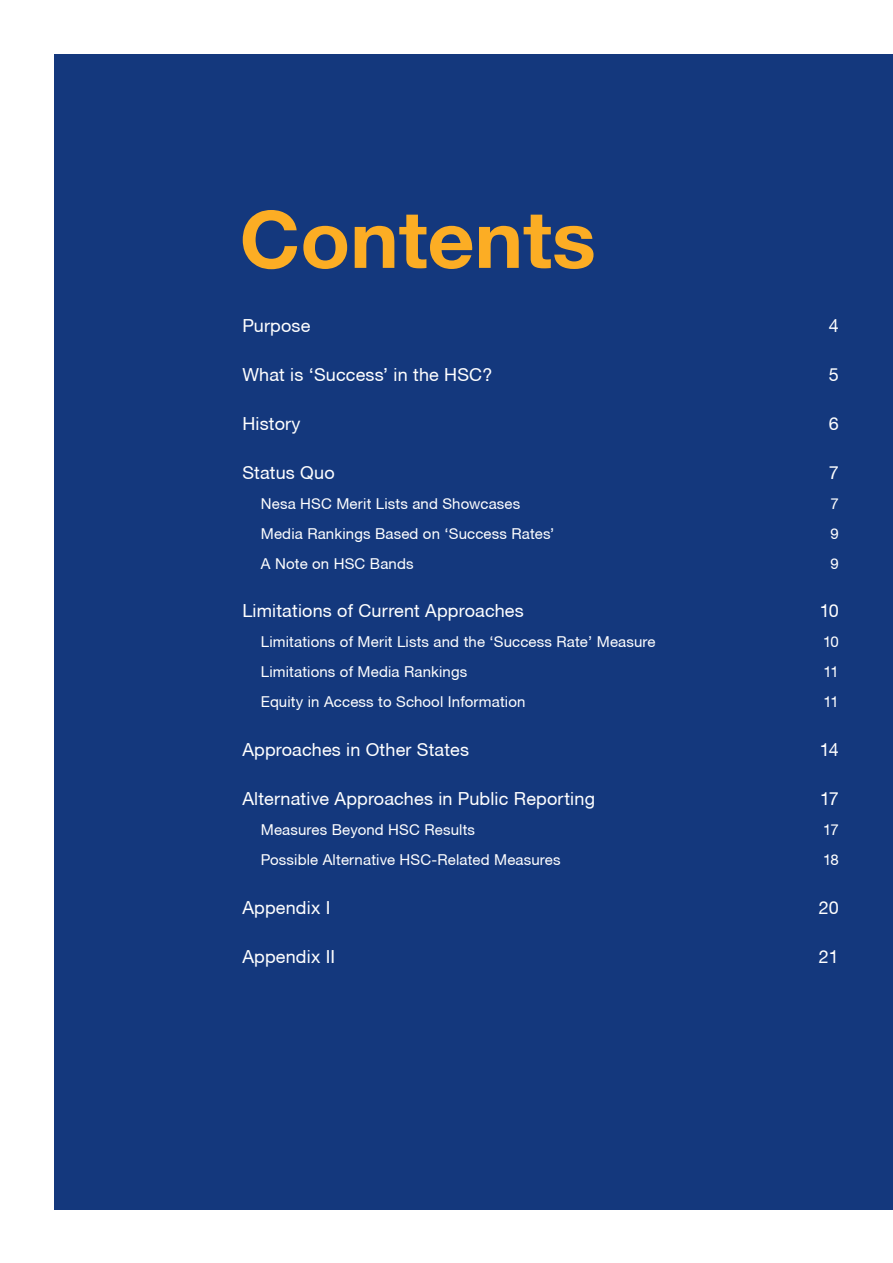
<style>
.page{position:relative;width:893px;height:1263px;background:#fff}
.page>*{position:absolute;margin:0;border:0;box-sizing:border-box;transform-origin:0 0}
.t1{font:700 79.2px "Helvetica Neue CE";color:#fcad24}
.Body_12pt{font:18px "Helvetica Neue CE";letter-spacing:.01em;color:#fff}
.Body_12pt-2{font:15px "Helvetica Neue CE";letter-spacing:.01em;color:#fff}
</style>
<div class="page">
<div style="left:55px;top:54px;width:838px;height:1156px;background:#14387d"></div>
<h1 class="t1" style="left:240px;top:191px;width:358px">Contents</h1>
<p class="Body_12pt" style="left:242px;top:315px;width:70px">Purpose</p>
<p class="Body_12pt" style="left:829px;top:315px;width:12px">4</p>
<p class="Body_12pt" style="left:242px;top:364px;width:252px">What is ‘Success’ in the HSC?</p>
<p class="Body_12pt" style="left:829px;top:364px;width:12px">5</p>
<p class="Body_12pt" style="left:242px;top:412px;width:60px">History</p>
<p class="Body_12pt" style="left:829px;top:412px;width:12px">6</p>
<p class="Body_12pt" style="left:242px;top:461px;width:94px">Status Quo</p>
<p class="Body_12pt" style="left:829px;top:461px;width:12px">7</p>
<p class="Body_12pt-2" style="left:261px;top:494px;width:261px">Nesa HSC Merit Lists and Showcases</p>
<p class="Body_12pt-2" style="left:831px;top:494px;width:10px">7</p>
<p class="Body_12pt-2" style="left:261px;top:524px;width:295px">Media Rankings Based on ‘Success Rates’</p>
<p class="Body_12pt-2" style="left:831px;top:524px;width:10px">9</p>
<p class="Body_12pt-2" style="left:261px;top:554px;width:154px">A Note on HSC Bands</p>
<p class="Body_12pt-2" style="left:831px;top:554px;width:10px">9</p>
<p class="Body_12pt" style="left:242px;top:600px;width:283px">Limitations of Current Approaches</p>
<p class="Body_12pt" style="left:820px;top:600px;width:21px">10</p>
<p class="Body_12pt-2" style="left:261px;top:633px;width:396px">Limitations of Merit Lists and the ‘Success Rate’ Measure</p>
<p class="Body_12pt-2" style="left:823px;top:633px;width:17px">10</p>
<p class="Body_12pt-2" style="left:261px;top:663px;width:208px">Limitations of Media Rankings</p>
<p class="Body_12pt-2" style="left:824px;top:663px;width:17px">11</p>
<p class="Body_12pt-2" style="left:261px;top:693px;width:266px">Equity in Access to School Information</p>
<p class="Body_12pt-2" style="left:824px;top:693px;width:17px">11</p>
<p class="Body_12pt" style="left:242px;top:739px;width:228px">Approaches in Other States</p>
<p class="Body_12pt" style="left:820px;top:739px;width:21px">14</p>
<p class="Body_12pt" style="left:242px;top:788px;width:354px">Alternative Approaches in Public Reporting</p>
<p class="Body_12pt" style="left:820px;top:788px;width:20px">17</p>
<p class="Body_12pt-2" style="left:261px;top:821px;width:216px">Measures Beyond HSC Results</p>
<p class="Body_12pt-2" style="left:823px;top:821px;width:17px">17</p>
<p class="Body_12pt-2" style="left:261px;top:851px;width:301px">Possible Alternative HSC-Related Measures</p>
<p class="Body_12pt-2" style="left:823px;top:851px;width:17px">18</p>
<p class="Body_12pt" style="left:242px;top:897px;width:89px">Appendix I</p>
<p class="Body_12pt" style="left:819px;top:897px;width:22px">20</p>
<p class="Body_12pt" style="left:242px;top:946px;width:94px">Appendix II</p>
<p class="Body_12pt" style="left:819px;top:946px;width:22px">21</p>
</div>
